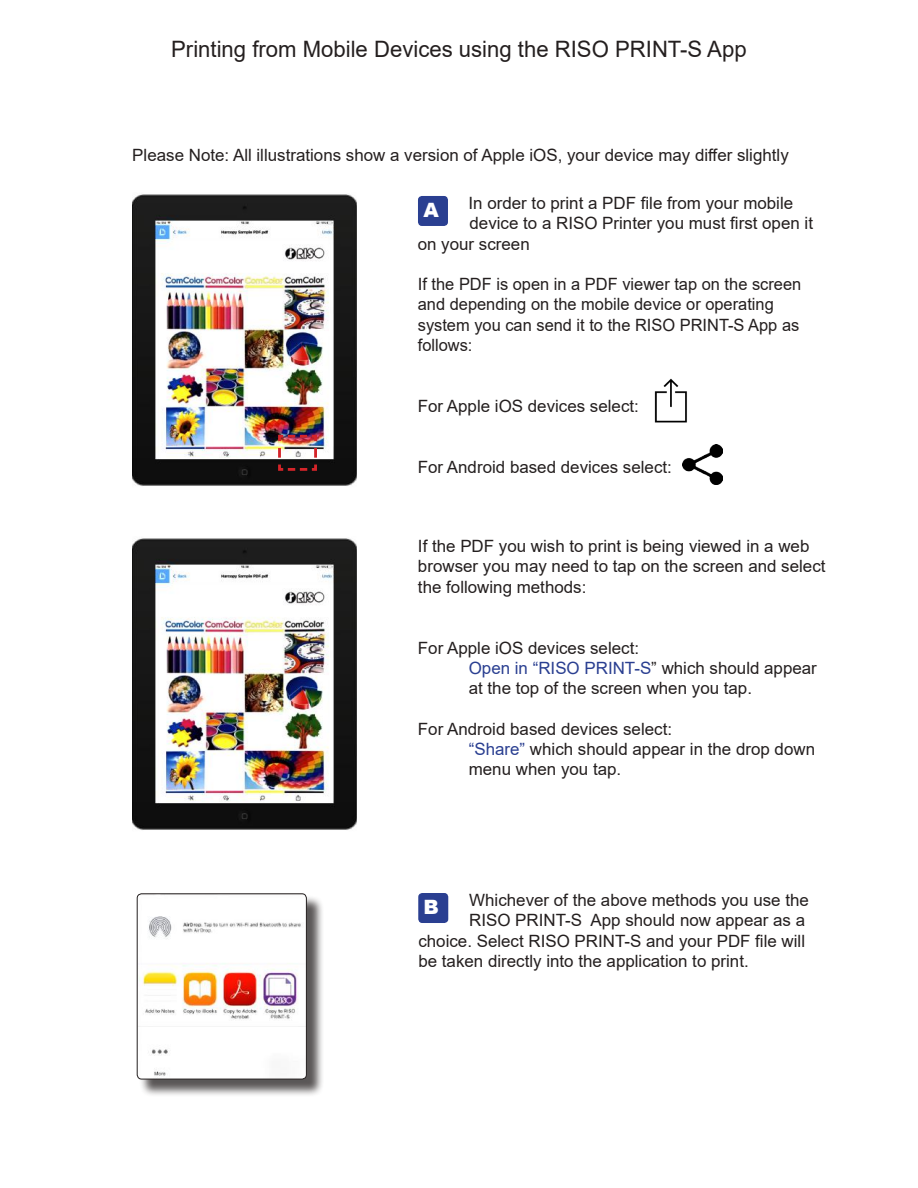
<style>
.page{position:relative;width:918px;height:1188px;background:#fff}
.page>*{position:absolute;margin:0;border:0;box-sizing:border-box;transform-origin:0 0}
.t1{font:22.65px "Arial";color:#241f1f}
.t2{font:900 19.8px "Arial";color:#fff}
.t3{font:16.95px/20.2px "Arial";color:#241f1f}
.s1{color:#2a3f91}
</style>
<div class="page">
<div style="left:418px;top:196px;width:30px;height:30px;background:#2a3f91;border-radius:4px"></div>
<div style="left:418px;top:893px;width:30px;height:30px;background:#2a3f91;border-radius:4px"></div>
<img style="left:132px;top:194px;width:225px;height:292px">
<img style="left:132px;top:538px;width:225px;height:292px">
<img style="left:654px;top:378px;width:33px;height:45px">
<img style="left:683px;top:444px;width:40px;height:40px">
<div style="left:139px;top:896px;width:185px;height:201px;background:#241f1f;opacity:.75"></div>
<img style="left:137px;top:895px;width:169px;height:184px">
<div style="left:137px;top:893px;width:170px;height:186px;border:1px solid #241f1f;border-radius:4px"></div>
<svg style="left:277px;top:433px;width:41px;height:39px"></svg>
<h1 class="t1" style="left:171px;top:34px;width:577px">Printing from Mobile Devices using the RISO PRINT-S App</h1>
<p class="t3" style="left:132px;top:145px;width:658px">Please Note: All illustrations show a version of Apple iOS, your device may differ slightly</p>
<p class="t3" style="left:469px;top:193px;width:326px">In order to print a PDF file from your mobile</p>
<p class="t3" style="left:470px;top:213px;width:345px">device to a RISO Printer you must first open it</p>
<p class="t3" style="left:418px;top:233px;width:113px">on your screen</p>
<p class="t3" style="left:418px;top:274px;width:385px">If the PDF is open in a PDF viewer tap on the screen and depending on the mobile device or operating system you can send it to the RISO PRINT-S App as follows:</p>
<p class="t2" style="left:423px;top:195px;width:17px">A</p>
<p class="t3" style="left:418px;top:396px;width:223px">For Apple iOS devices select:</p>
<p class="t3" style="left:418px;top:457px;width:256px">For Android based devices select:</p>
<p class="t3" style="left:418px;top:536px;width:409px">If the PDF you wish to print is being viewed in a web browser you may need to tap on the screen and select the following methods:</p>
<p class="t3" style="left:469px;top:637px;width:350px;text-indent:-51px">For Apple iOS devices select:<br><span class="s1">Open in “RISO PRINT-S</span>” which should appear at the top of the screen when you tap.</p>
<p class="t3" style="left:469px;top:719px;width:348px;text-indent:-51px">For Android based devices select:<br><span class="s1">“Share”</span> which should appear in the drop down menu when you tap.</p>
<p class="t3" style="left:469px;top:890px;width:341px">Whichever of the above methods you use the</p>
<p class="t3" style="left:469px;top:910px;width:337px">RISO PRINT-S App should now appear as a</p>
<p class="t3" style="left:418px;top:930px;width:388px">choice. Select RISO PRINT-S and your PDF file will</p>
<p class="t3" style="left:418px;top:951px;width:332px">be taken directly into the application to print.</p>
<p class="t2" style="left:424px;top:892px;width:17px">B</p>
</div>
